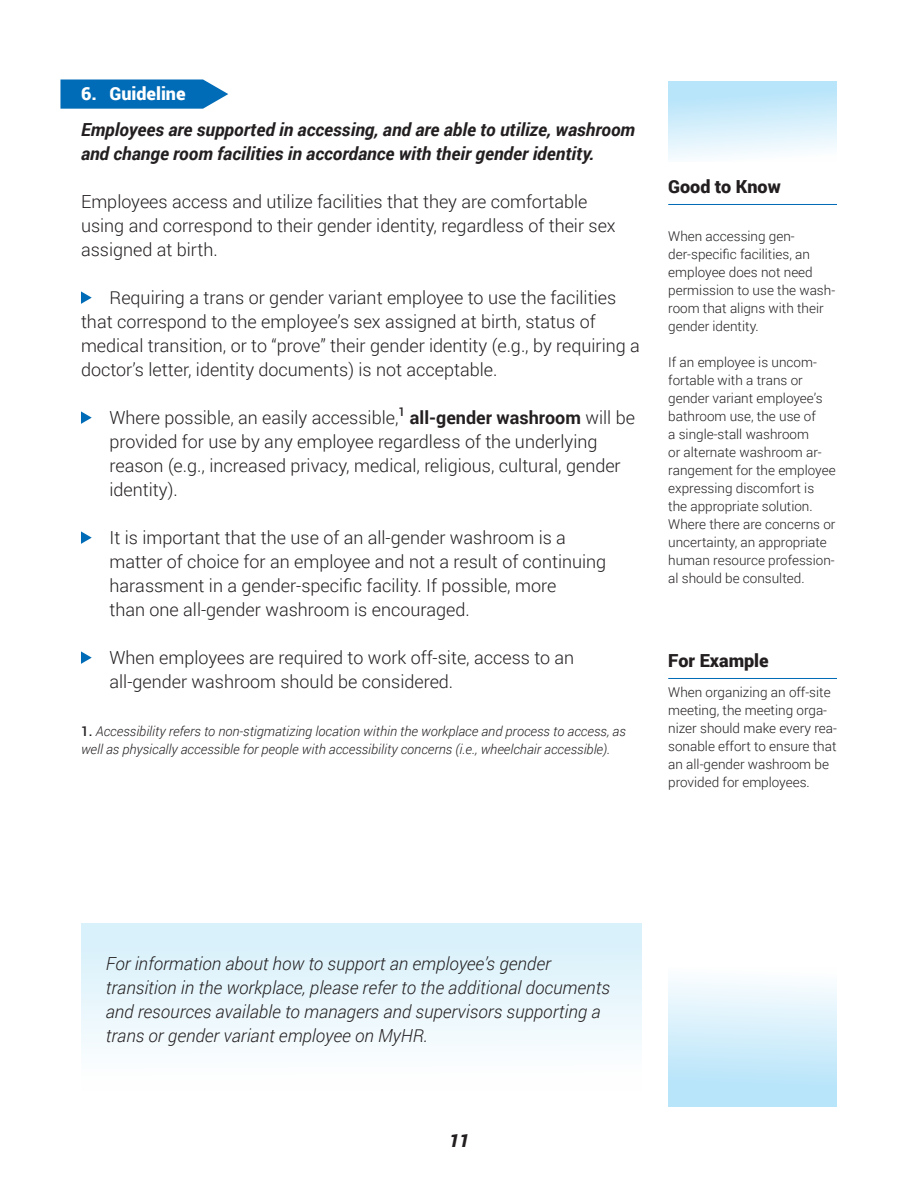
<style>
.page{position:relative;width:918px;height:1188px;background:#fff}
.page>*{position:absolute;margin:0;border:0;box-sizing:border-box;transform-origin:0 0}
.t1{font:300 18px/24px "Roboto";color:#231f20}
.t2{font:italic 300 18px/24px "Roboto";color:#231f20}
.t3{font:italic 700 18px/24px "Roboto";color:#231f20}
.t4{font:900 18px "Roboto";color:#231f20}
.t5{font:900 18px "Roboto";color:#fff}
.t6{font:italic 900 18px "Roboto";color:#231f20}
.t7{font:300 13.5px/18px "Roboto";color:#231f20}
.t8{font:italic 300 13.5px/18px "Roboto";color:#231f20}
.s1{font-weight:700}
.s2{font-weight:500;font-style:normal}
</style>
<div class="page">
<div style="left:81px;top:923px;width:560px;height:168px;background:linear-gradient(to bottom,#d5effa,#fffffe)"></div>
<svg style="left:60px;top:80px;width:168px;height:29px;background:#1577bc"></svg>
<svg style="left:81px;top:291px;width:11px;height:13px"></svg>
<svg style="left:81px;top:411px;width:11px;height:13px"></svg>
<svg style="left:81px;top:531px;width:11px;height:13px"></svg>
<svg style="left:81px;top:651px;width:11px;height:13px"></svg>
<hr style="left:668px;top:204px;width:169px;height:1px;background:#006bb6">
<hr style="left:668px;top:678px;width:169px;height:1px;background:#006bb6">
<div style="left:668px;top:81px;width:169px;height:81px;background:linear-gradient(to bottom,#afe1f9,#fbfdfe)"></div>
<div style="left:668px;top:968px;width:169px;height:139px;background:linear-gradient(to bottom,#fcfdfe,#afe1f9)"></div>
<p class="t5" style="left:81px;top:81px;width:106px">6. Guideline</p>
<p class="t3" style="left:81px;top:117px;width:556px">Employees are supported in accessing, and are able to utilize, washroom and change room facilities in accordance with their gender identity.</p>
<p class="t1" style="left:81px;top:189px;width:536px">Employees access and utilize facilities that they are comfortable using and correspond to their gender identity, regardless of their sex assigned at birth.</p>
<p class="t1" style="left:81px;top:285px;width:560px;text-indent:28px">Requiring a trans or gender variant employee to use the facilities that correspond to the employee’s sex assigned at birth, status of medical transition, or to “prove” their gender identity (e.g., by requiring a doctor’s letter, identity documents) is not acceptable.</p>
<p class="t1" style="left:109px;top:405px;width:527px">Where possible, an easily accessible,<sup>1</sup> <span class="s1">all-gender washroom</span> will be provided for use by any employee regardless of the underlying reason (e.g., increased privacy, medical, religious, cultural, gender identity).</p>
<p class="t1" style="left:109px;top:525px;width:498px">It is important that the use of an all-gender washroom is a matter of choice for an employee and not a result of continuing harassment in a gender-specific facility. If possible, more<br>than one all-gender washroom is encouraged.</p>
<p class="t1" style="left:110px;top:645px;width:466px">When employees are required to work off-site, access to an all-gender washroom should be considered.</p>
<p class="t8" style="left:81px;top:722px;width:546px"><span class="s2">1.</span> Accessibility refers to non-stigmatizing location within the workplace and process to access, as well as physically accessible for people with accessibility concerns (i.e., wheelchair accessible).</p>
<p class="t4" style="left:668px;top:174px;width:114px">Good to Know</p>
<p class="t7" style="left:668px;top:227px;width:168px">When accessing gen&shy;der-specific facilities, an employee does not need permission to use the wash&shy;room that aligns with their gender identity.</p>
<p class="t7" style="left:668px;top:353px;width:169px">If an employee is uncom&shy;fortable with a trans or gender variant employee’s bathroom use, the use of<br>a single-stall washroom<br>or alternate washroom ar&shy;rangement for the employee expressing discomfort is the appropriate solution.<br>Where there are concerns or uncertainty, an appropriate human resource profession&shy;al should be consulted.</p>
<p class="t4" style="left:668px;top:648px;width:102px">For Example</p>
<p class="t7" style="left:668px;top:683px;width:170px">When organizing an off-site meeting, the meeting orga&shy;nizer should make every rea&shy;sonable effort to ensure that an all-gender washroom be provided for employees.</p>
<p class="t2" style="left:106px;top:951px;width:506px">For information about how to support an employee’s gender transition in the workplace, please refer to the additional documents and resources available to managers and supervisors supporting a trans or gender variant employee on MyHR.</p>
<p class="t6" style="left:449px;top:1128px;width:21px">11</p>
</div>
